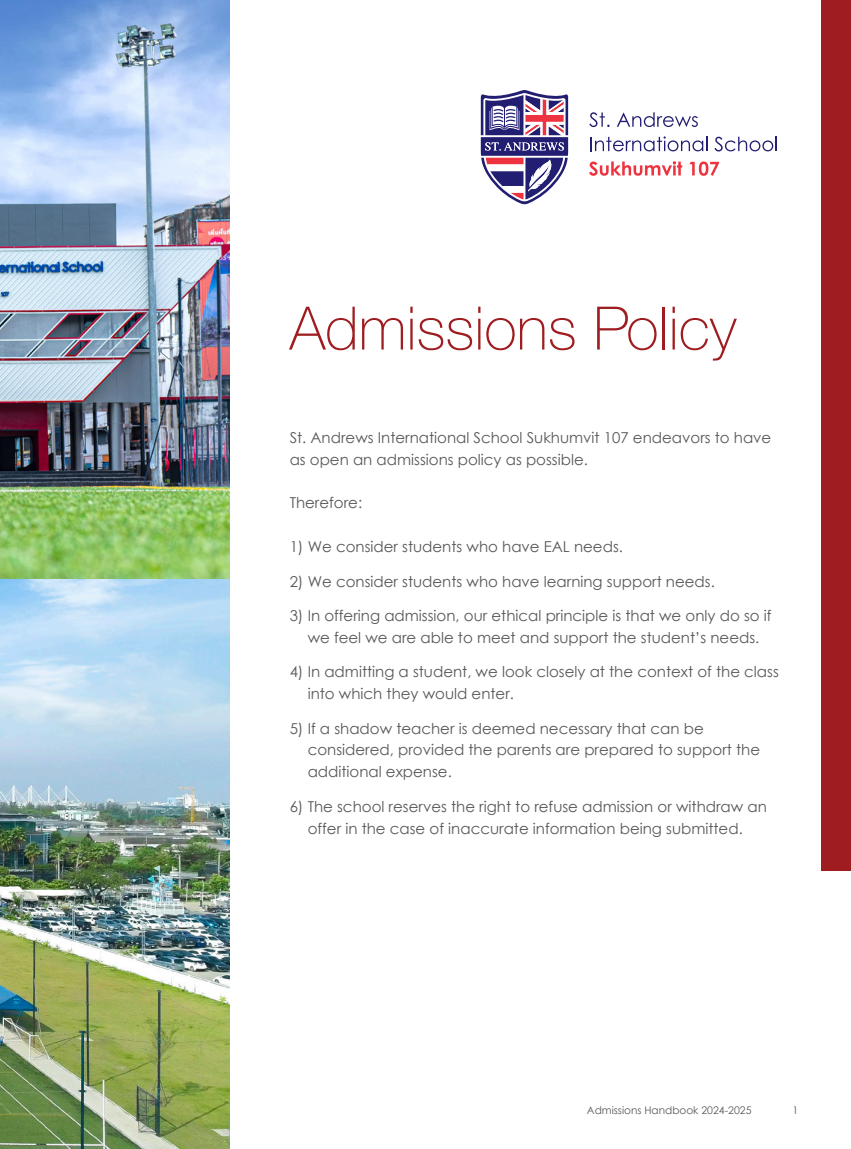
<style>
.page{position:relative;width:851px;height:1149px;background:#fff}
.page>*{position:absolute;margin:0;border:0;box-sizing:border-box;transform-origin:0 0}
.t1{font:100 60px "Helvetica Neue";color:#9f1d20}
.t2{font:15px/21.8px "Century Gothic";color:#57585a}
.t3{font:10.5px "Century Gothic";color:#57585a}
</style>
<div class="page">
<img style="left:0;top:578px;width:230px;height:570px">
<img style="left:0;top:0;width:230px;height:578px">
<hr style="left:850px;top:204px;width:1px;height:608px;background:#9f1d20">
<div style="left:821px;top:0;width:29px;height:870px;background:#9f1d20"></div>
<svg style="left:589px;top:112px;width:20px;height:15px"></svg>
<svg style="left:616px;top:112px;width:81px;height:15px"></svg>
<svg style="left:590px;top:136px;width:117px;height:15px"></svg>
<svg style="left:714px;top:137px;width:62px;height:14px"></svg>
<svg style="left:480px;top:90px;width:88px;height:114px"></svg>
<svg style="left:589px;top:161px;width:93px;height:15px"></svg>
<svg style="left:689px;top:161px;width:30px;height:15px"></svg>
<p class="t1" style="left:289px;top:282px;width:448px">Admissions Policy</p>
<p class="t2" style="left:289px;top:426px;width:483px">St. Andrews International School Sukhumvit 107 endeavors to have as open an admissions policy as possible.</p>
<p class="t2" style="left:289px;top:492px;width:74px">Therefore:</p>
<p class="t2" style="left:289px;top:535px;width:335px">1) We consider students who have EAL needs.</p>
<p class="t2" style="left:289px;top:570px;width:426px">2) We consider students who have learning support needs.</p>
<p class="t2" style="left:289px;top:604px;width:483px;text-align:center">3) In offering admission, our ethical principle is that we only do so if we feel we are able to meet and support the student’s needs.</p>
<p class="t2" style="left:307px;top:660px;width:472px;text-indent:-18px">4) In admitting a student, we look closely at the context of the class into which they would enter.</p>
<p class="t2" style="left:307px;top:717px;width:454px;text-indent:-18px">5) If a shadow teacher is deemed necessary that can be considered, provided the parents are prepared to support the additional expense.</p>
<p class="t2" style="left:289px;top:795px;width:478px;text-align:center">6) The school reserves the right to refuse admission or withdraw an offer in the case of inaccurate information being submitted.</p>
<p class="t3" style="left:587px;top:1102px;width:166px">Admissions Handbook 2024-2025</p>
<p class="t3" style="left:792px;top:1102px;width:7px">1</p>
</div>
